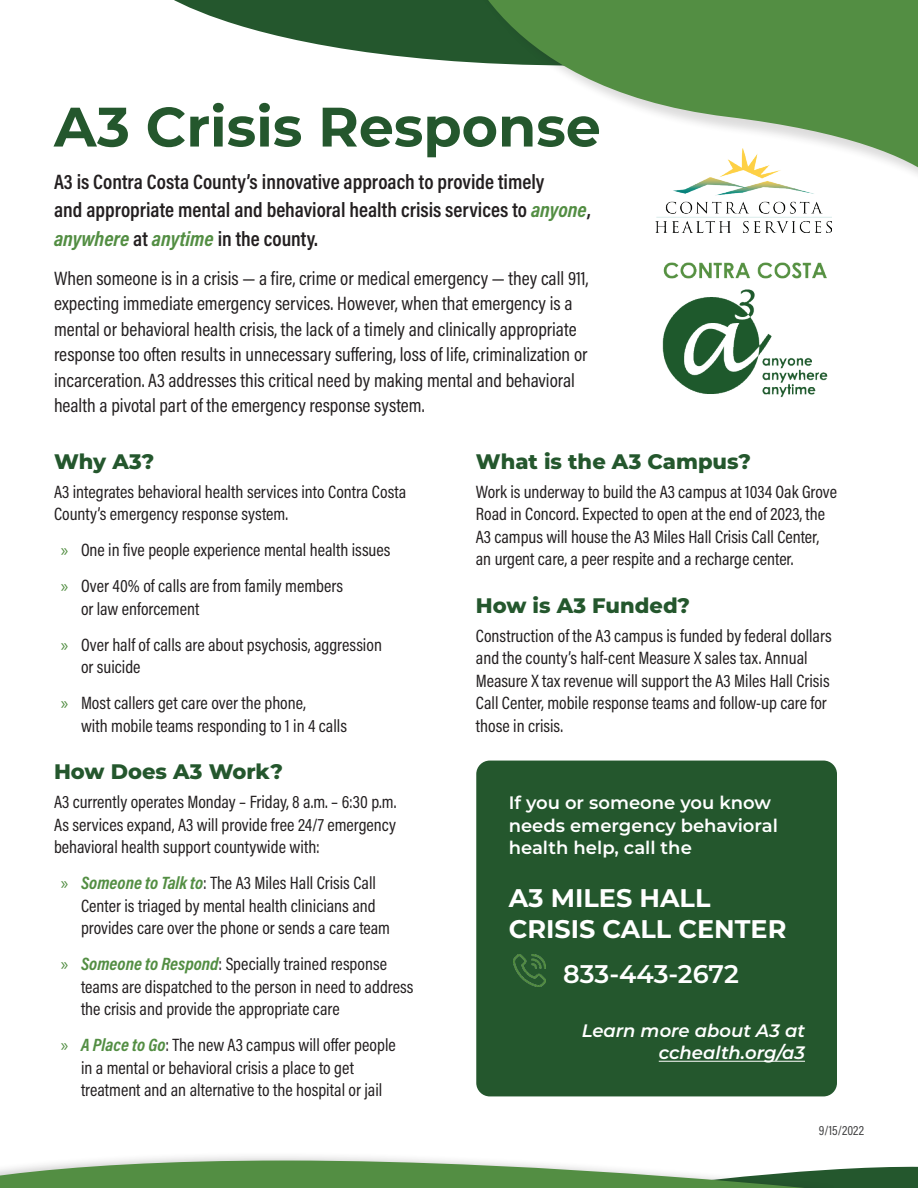
<style>
.page{position:relative;width:918px;height:1188px;background:#fff}
.page>*{position:absolute;margin:0;border:0;box-sizing:border-box;transform-origin:0 0}
.t1{font:700 55.5px "Montserrat";color:#24572d}
.t2{font:700 25.5px/31.5px "Montserrat";color:#fff}
.t3{font:600 25.5px "Montserrat";letter-spacing:-.005em;color:#fff}
.t4{font:600 21px/28.5px "Acumin Pro Cond";color:#231f20}
.t5{font:800 21px "Montserrat";color:#24572d}
.t6{font:19.5px/25.5px "Acumin Pro Cond";color:#231f20}
.t7{font:18px/22.5px "Acumin Pro Cond";color:#231f20}
.t8{font:600 18px/22.5px "Montserrat";color:#fff}
.t9{font:italic 600 18px/22.5px "Montserrat";color:#fff;text-align:right}
.t10{font:13.5px "Acumin Pro Cond";letter-spacing:.005em;color:#3e3e3f}
.s1{font-weight:700;font-style:italic;color:#538e43}
.s2{font-family:"Myriad Pro";color:#538e43}
</style>
<div class="page">
<img style="left:662px;top:262px;width:166px;height:136px">
<svg style="left:174px;top:0;width:281px;height:62px;fill:#24572d"></svg>
<svg style="left:455px;top:0;width:463px;height:174px;fill:#538e43"></svg>
<div style="left:476px;top:761px;width:361px;height:335px;background:#24572d;border-radius:14px"></div>
<img style="left:655px;top:148px;width:177px;height:85px">
<img style="left:513px;top:954px;width:33px;height:33px">
<hr style="left:659px;top:1061px;width:146px;height:1px;background:#fff">
<svg style="left:0;top:1156px;width:918px;height:32px"></svg>
<h1 class="t1" style="left:54px;top:87px;width:548px">A3 Crisis Response</h1>
<p class="t4" style="left:54px;top:167px;width:538px">A3 is Contra Costa County’s innovative approach to provide timely<br>and appropriate mental and behavioral health crisis services to <span class="s1">anyone</span>, <span class="s1">anywhere</span> at <span class="s1">anytime</span> in the county.</p>
<p class="t6" style="left:54px;top:265px;width:536px">When someone is in a crisis — a fire, crime or medical emergency — they call 911, expecting immediate emergency services. However, when that emergency is a mental or behavioral health crisis, the lack of a timely and clinically appropriate response too often results in unnecessary suffering, loss of life, criminalization or incarceration. A3 addresses this critical need by making mental and behavioral health a pivotal part of the emergency response system.</p>
<p class="t5" style="left:54px;top:446px;width:102px">Why A3?</p>
<p class="t7" style="left:54px;top:480px;width:354px">A3 integrates behavioral health services into Contra Costa<br>County’s emergency response system.</p>
<p class="t7" style="left:61px;top:532px;width:331px;line-height:36px"><span class="s2">»</span> One in five people experience mental health issues <span class="s2">»</span> Over 40% of calls are from family members</p>
<p class="t7" style="left:61px;top:590px;width:323px;line-height:36px;text-indent:20px">or law enforcement<br><span class="s2">»</span> Over half of calls are about psychosis, aggression</p>
<p class="t7" style="left:61px;top:649px;width:247px;line-height:36px;text-indent:20px">or suicide<br><span class="s2">»</span> Most callers get care over the phone,</p>
<p class="t7" style="left:81px;top:714px;width:268px">with mobile teams responding to 1 in 4 calls</p>
<p class="t5" style="left:54px;top:756px;width:230px">How Does A3 Work?</p>
<p class="t7" style="left:54px;top:790px;width:344px;text-align:justify">A3 currently operates Monday – Friday, 8 a.m. – 6:30 p.m.<br>As services expand, A3 will provide free 24/7 emergency behavioral health support countywide with:</p>
<p class="t7" style="left:81px;top:871px;width:311px;text-indent:-20px"><span class="s2">»</span> <span class="s1">Someone to Talk to</span>: The A3 Miles Hall Crisis Call<br>Center is triaged by mental health clinicians and provides care over the phone or sends a care team</p>
<p class="t7" style="left:81px;top:952px;width:334px;text-indent:-20px"><span class="s2">»</span> <span class="s1">Someone to Respond</span>: Specially trained response teams are dispatched to the person in need to address the crisis and provide the appropriate care</p>
<p class="t7" style="left:81px;top:1033px;width:316px;text-indent:-20px"><span class="s2">»</span> <span class="s1">A Place to Go</span>: The new A3 campus will offer people in a mental or behavioral crisis a place to get treatment and an alternative to the hospital or jail</p>
<p class="t5" style="left:476px;top:446px;width:277px">What is the A3 Campus?</p>
<p class="t7" style="left:476px;top:480px;width:363px">Work is underway to build the A3 campus at 1034 Oak Grove Road in Concord. Expected to open at the end of 2023, the A3 campus will house the A3 Miles Hall Crisis Call Center, an urgent care, a peer respite and a recharge center.</p>
<p class="t5" style="left:476px;top:590px;width:216px">How is A3 Funded?</p>
<p class="t7" style="left:476px;top:624px;width:357px">Construction of the A3 campus is funded by federal dollars and the county’s half-cent Measure X sales tax. Annual Measure X tax revenue will support the A3 Miles Hall Crisis Call Center, mobile response teams and follow-up care for those in crisis.</p>
<p class="t8" style="left:509px;top:791px;width:271px">If you or someone you know needs emergency behavioral health help, call the</p>
<h2 class="t2" style="left:509px;top:881px;width:279px">A3 MILES HALL<br>CRISIS CALL CENTER</h2>
<h2 class="t3" style="left:563px;top:956px;width:177px">833-443-2672</h2>
<p class="t9" style="left:582px;top:1019px;width:225px">Learn more about A3 at cchealth.org/a3</p>
<p class="t10" style="left:819px;top:1121px;width:47px">9/15/2022</p>
</div>
